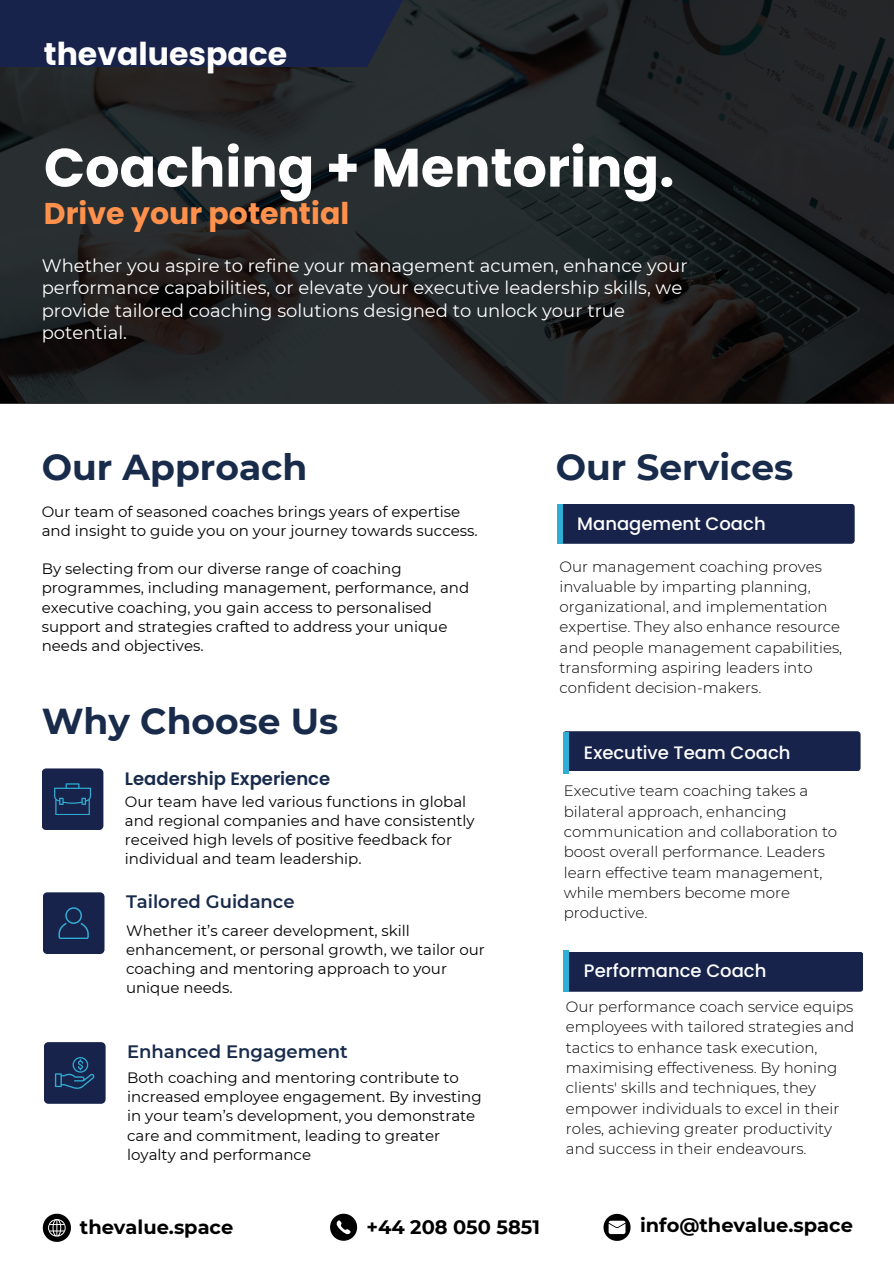
<style>
.page{position:relative;width:894px;height:1264px;background:#fff}
.page>*{position:absolute;margin:0;border:0;box-sizing:border-box;transform-origin:0 0}
.t1{font:700 54px "Poppins";color:#fefefe}
.t2{font:700 36px "Montserrat";color:#182b4b}
.t3{font:700 31.5px "Poppins";color:#fefefe}
.t4{font:700 30px "Poppins";color:#ff914d}
.t5{font:700 19.35px "Montserrat";color:#000}
.t6{font:18px/22.5px "Montserrat";color:#fff}
.t7{font:500 18px "Poppins";color:#fff}
.t8{font:600 18px "Montserrat";color:#182b4b}
.t9{font:600 18px "Poppins";color:#182b4b}
.t10{font:15px/19.2px "Montserrat";color:#000}
.t11{font:300 15px/20.2px "Montserrat";color:#000}
</style>
<div class="page">
<div style="left:556px;top:504px;width:298px;height:40px;background:#18234b;border-radius:3px"></div>
<div style="left:556px;top:504px;width:6px;height:40px;background:#30add4"></div>
<svg style="left:44px;top:1042px;width:62px;height:61px"></svg>
<svg style="left:43px;top:892px;width:61px;height:62px"></svg>
<svg style="left:42px;top:768px;width:61px;height:62px"></svg>
<svg style="left:0;top:0;width:893px;height:403px;fill:#252628"></svg>
<div style="left:0;top:0;width:446px;height:67px;background:#18234b"></div>
<div style="left:562px;top:731px;width:298px;height:40px;background:#18234b;border-radius:3px"></div>
<div style="left:562px;top:732px;width:6px;height:41px;background:#30add4"></div>
<div style="left:565px;top:951px;width:298px;height:40px;background:#18234b;border-radius:3px"></div>
<div style="left:563px;top:950px;width:5px;height:41px;background:#30add4"></div>
<svg style="left:603px;top:1213px;width:27px;height:27px"></svg>
<svg style="left:43px;top:1213px;width:28px;height:28px"></svg>
<svg style="left:330px;top:1213px;width:27px;height:27px"></svg>
<h3 class="t3" style="left:44px;top:32px;width:245px">thevaluespace</h3>
<h1 class="t1" style="left:44px;top:130px;width:631px">Coaching + Mentoring.</h1>
<h3 class="t4" style="left:44px;top:192px;width:307px">Drive your potential</h3>
<p class="t6" style="left:42px;top:254px;width:647px">Whether you aspire to refine your management acumen, enhance your performance capabilities, or elevate your executive leadership skills, we provide tailored coaching solutions designed to unlock your true potential.</p>
<h2 class="t2" style="left:42px;top:445px;width:267px">Our Approach</h2>
<p class="t10" style="left:42px;top:502px;width:437px">Our team of seasoned coaches brings years of expertise and insight to guide you on your journey towards success.</p>
<p class="t10" style="left:42px;top:559px;width:429px">By selecting from our diverse range of coaching programmes, including management, performance, and executive coaching, you gain access to personalised support and strategies crafted to address your unique needs and objectives.</p>
<h2 class="t2" style="left:42px;top:698px;width:298px">Why Choose Us</h2>
<p class="t9" style="left:125px;top:766px;width:207px">Leadership Experience</p>
<p class="t10" style="left:125px;top:791px;width:351px">Our team have led various functions in global and regional companies and have consistently received high levels of positive feedback for individual and team leadership.</p>
<p class="t8" style="left:126px;top:890px;width:170px">Tailored Guidance</p>
<p class="t10" style="left:126px;top:921px;width:360px">Whether it’s career development, skill enhancement, or personal growth, we tailor our coaching and mentoring approach to your unique needs.</p>
<p class="t8" style="left:127px;top:1040px;width:222px">Enhanced Engagement</p>
<p class="t10" style="left:127px;top:1068px;width:356px">Both coaching and mentoring contribute to increased employee engagement. By investing in your team’s development, you demonstrate care and commitment, leading to greater loyalty and performance</p>
<h2 class="t2" style="left:555px;top:445px;width:239px">Our Services</h2>
<p class="t7" style="left:577px;top:511px;width:190px">Management Coach</p>
<p class="t11" style="left:559px;top:556px;width:284px">Our management coaching proves invaluable by imparting planning, organizational, and implementation expertise. They also enhance resource and people management capabilities, transforming aspiring leaders into confident decision-makers.</p>
<p class="t7" style="left:583px;top:740px;width:208px">Executive Team Coach</p>
<p class="t11" style="left:563px;top:781px;width:275px">Executive team coaching takes a bilateral approach, enhancing communication and collaboration to boost overall performance. Leaders learn effective team management, while members become more productive.</p>
<p class="t7" style="left:583px;top:958px;width:184px">Performance Coach</p>
<p class="t11" style="left:565px;top:996px;width:290px">Our performance coach service equips employees with tailored strategies and tactics to enhance task execution, maximising effectiveness. By honing clients' skills and techniques, they empower individuals to excel in their roles, achieving greater productivity and success in their endeavours.</p>
<p class="t5" style="left:80px;top:1215px;width:155px">thevalue.space</p>
<p class="t5" style="left:366px;top:1215px;width:175px">+44 208 050 5851</p>
<p class="t5" style="left:639px;top:1213px;width:214px">info@thevalue.space</p>
</div>
